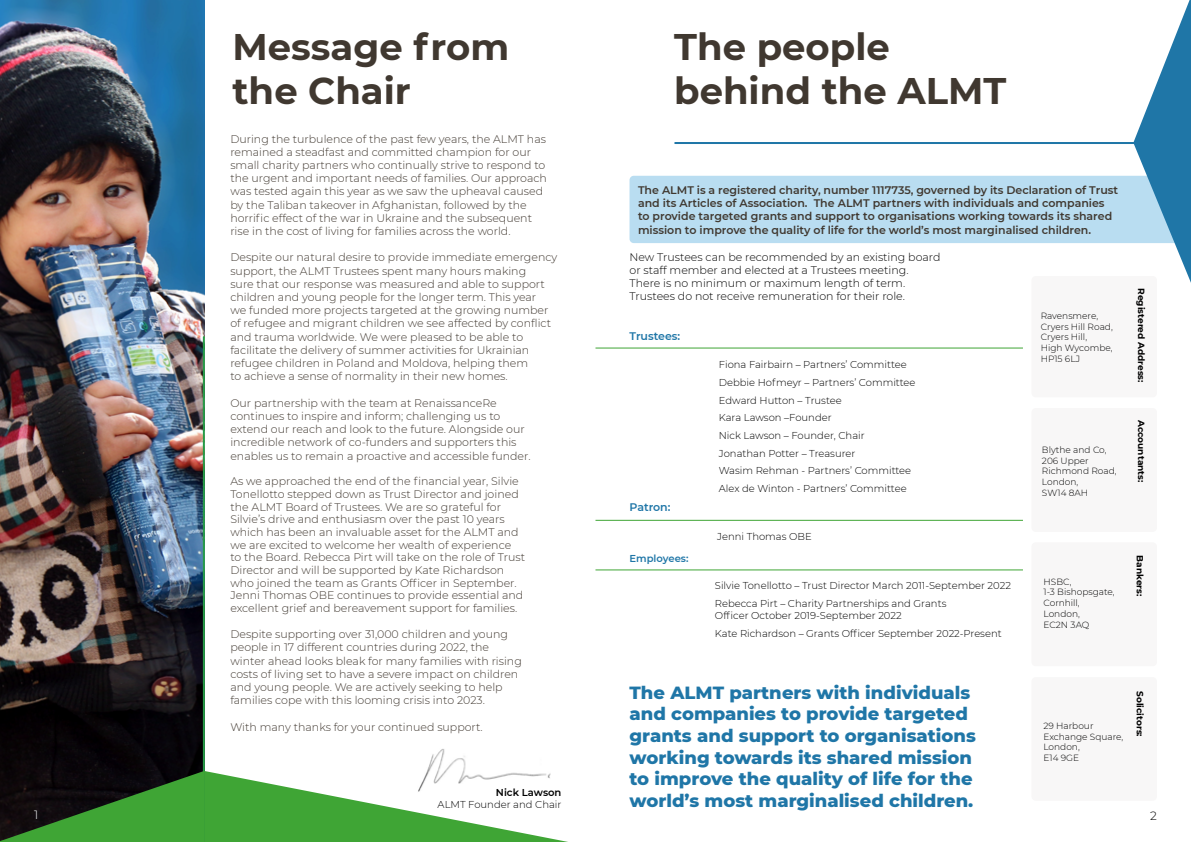
<style>
.page{position:relative;width:1191px;height:842px;background:#fff}
.page>*{position:absolute;margin:0;border:0;box-sizing:border-box;transform-origin:0 0}
.t1{font:700 37px/44.4px "Montserrat";color:#403830}
.t2{font:800 18px/21.6px "Montserrat";color:#1f76a7}
.t3{font:300 12px "Montserrat";color:#fff}
.t4{font:300 12px "Montserrat";color:#000}
.t5{font:300 11px/13.2px "Montserrat";color:#403830}
.t6{font:600 11px/13.2px "Montserrat";color:#403830}
.t7{font:300 11px/13.2px "Montserrat";color:#000}
.t8{font:600 11px "Montserrat";color:#1f76a7}
.t9{font:300 10px/17.7px "Montserrat";color:#000}
.t10{font:600 10px "Montserrat";color:#1f76a7}
.t11{font:600 10px "Montserrat";color:#000}
.t12{font:300 9px/10.8px "Montserrat";color:#000}
.t13{font:700 9px "Montserrat";color:#000}
</style>
<div class="page">
<div style="left:629px;top:176px;width:558px;height:67px;background:#b9ddf1;border-radius:4px"></div>
<img style="left:0;top:0;width:204px;height:771px">
<div style="left:1031px;top:542px;width:126px;height:124px;background:#f8f7f7;border-radius:4px"></div>
<div style="left:1031px;top:677px;width:126px;height:124px;background:#f8f7f7;border-radius:4px"></div>
<div style="left:1031px;top:276px;width:126px;height:121px;background:#f8f7f7;border-radius:4px"></div>
<div style="left:1031px;top:408px;width:126px;height:124px;background:#f8f7f7;border-radius:4px"></div>
<svg style="left:1133px;top:0;width:58px;height:283px"></svg>
<hr style="left:675px;top:142px;width:516px;height:2px;background:#1f76a7">
<hr style="left:203px;top:337px;width:2px;height:505px;background:#279b48">
<svg style="left:0;top:771px;width:568px;height:71px"></svg>
<hr style="left:595px;top:348px;width:428px;height:1px;background:#3fa535">
<hr style="left:595px;top:520px;width:428px;height:1px;background:#3fa535">
<hr style="left:595px;top:570px;width:428px;height:1px;background:#3fa535">
<img style="left:409px;top:749px;width:153px;height:43px">
<h1 class="t1" style="left:232px;top:23px;width:278px">Message from the Chair</h1>
<h1 class="t1" style="left:674px;top:23px;width:334px">The people behind the ALMT</h1>
<p class="t5" style="left:230px;top:132px;width:318px">During the turbulence of the past few years, the ALMT has remained a steadfast and committed champion for our small charity partners who continually strive to respond to the urgent and important needs of families. Our approach was tested again this year as we saw the upheaval caused by the Taliban takeover in Afghanistan, followed by the horrific effect of the war in Ukraine and the subsequent rise in the cost of living for families across the world.</p>
<p class="t5" style="left:230px;top:251px;width:328px">Despite our natural desire to provide immediate emergency support, the ALMT Trustees spent many hours making<br>sure that our response was measured and able to support children and young people for the longer term. This year<br>we funded more projects targeted at the growing number of refugee and migrant children we see affected by conflict and trauma worldwide. We were pleased to be able to facilitate the delivery of summer activities for Ukrainian refugee children in Poland and Moldova, helping them<br>to achieve a sense of normality in their new homes.</p>
<p class="t5" style="left:230px;top:396px;width:302px">Our partnership with the team at RenaissanceRe continues to inspire and inform; challenging us to extend our reach and look to the future. Alongside our incredible network of co-funders and supporters this enables us to remain a proactive and accessible funder.</p>
<p class="t5" style="left:230px;top:475px;width:296px;line-height:12.7px">As we approached the end of the financial year, Silvie Tonellotto stepped down as Trust Director and joined the ALMT Board of Trustees. We are so grateful for Silvie’s drive and enthusiasm over the past 10 years which has been an invaluable asset for the ALMT and we are excited to welcome her wealth of experience<br>to the Board. Rebecca Pirt will take on the role of Trust Director and will be supported by Kate Richardson who joined the team as Grants Officer in September.<br>Jenni Thomas OBE continues to provide essential and excellent grief and bereavement support for families.</p>
<p class="t5" style="left:230px;top:627px;width:293px">Despite supporting over 31,000 children and young people in 17 different countries during 2022, the winter ahead looks bleak for many families with rising costs of living set to have a severe impact on children and young people. We are actively seeking to help families cope with this looming crisis into 2023.</p>
<p class="t5" style="left:230px;top:720px;width:254px">With many thanks for your continued support.</p>
<p class="t6" style="left:638px;top:183px;width:482px">The ALMT is a registered charity, number 1117735, governed by its Declaration of Trust and its Articles of Association. The ALMT partners with individuals and companies to provide targeted grants and support to organisations working towards its shared mission to improve the quality of life for the world’s most marginalised children.</p>
<p class="t7" style="left:629px;top:250px;width:312px">New Trustees can be recommended by an existing board or staff member and elected at a Trustees meeting.<br>There is no minimum or maximum length of term.<br>Trustees do not receive remuneration for their role.</p>
<p class="t13" style="left:1147px;top:288px;width:96px;rotate:90deg">Registered Address:</p>
<p class="t12" style="left:1040px;top:310px;width:74px">Ravensmere,<br>Cryers Hill Road,<br>Cryers Hill,<br>High Wycombe,<br>HP15 6LJ</p>
<p class="t8" style="left:629px;top:328px;width:52px">Trustees:</p>
<p class="t9" style="left:719px;top:356px;width:198px">Fiona Fairbairn – Partners’ Committee<br>Debbie Hofmeyr – Partners’ Committee<br>Edward Hutton – Trustee<br>Kara Lawson –Founder<br>Nick Lawson – Founder, Chair<br>Jonathan Potter – Treasurer<br>Wasim Rehman - Partners’ Committee<br>Alex de Winton - Partners’ Committee</p>
<p class="t13" style="left:1147px;top:420px;width:64px;rotate:90deg">Accountants:</p>
<p class="t12" style="left:1042px;top:444px;width:76px">Blythe and Co,<br>206 Upper<br>Richmond Road,<br>London,<br>SW14 8AH</p>
<p class="t8" style="left:629px;top:499px;width:42px">Patron:</p>
<p class="t9" style="left:717px;top:527px;width:96px">Jenni Thomas OBE</p>
<p class="t10" style="left:629px;top:551px;width:60px">Employees:</p>
<p class="t13" style="left:1146px;top:555px;width:43px;rotate:90deg">Bankers:</p>
<p class="t12" style="left:1043px;top:576px;width:73px">HSBC,<br>1-3 Bishopsgate,<br>Cornhill,<br>London,<br>EC2N 3AQ</p>
<p class="t9" style="left:715px;top:576px;width:297px">Silvie Tonellotto – Trust Director March 2011-September 2022<br>Rebecca Pirt – Charity Partnerships and Grants</p>
<p class="t9" style="left:715px;top:606px;width:288px">Officer October 2019-September 2022<br>Kate Richardson – Grants Officer September 2022-Present</p>
<h2 class="t2" style="left:629px;top:681px;width:348px">The ALMT partners with individuals and companies to provide targeted grants and support to organisations working towards its shared mission to improve the quality of life for the world’s most marginalised children.</h2>
<p class="t13" style="left:1146px;top:691px;width:47px;rotate:90deg">Solicitors:</p>
<p class="t12" style="left:1043px;top:720px;width:81px">29 Harbour<br>Exchange Square,<br>London,<br>E14 9GE</p>
<p class="t11" style="left:496px;top:785px;width:67px">Nick Lawson</p>
<p class="t9" style="left:437px;top:795px;width:125px">ALMT Founder and Chair</p>
<p class="t3" style="left:34px;top:807px;width:6px">1</p>
<p class="t4" style="left:1150px;top:807px;width:8px">2</p>
</div>
